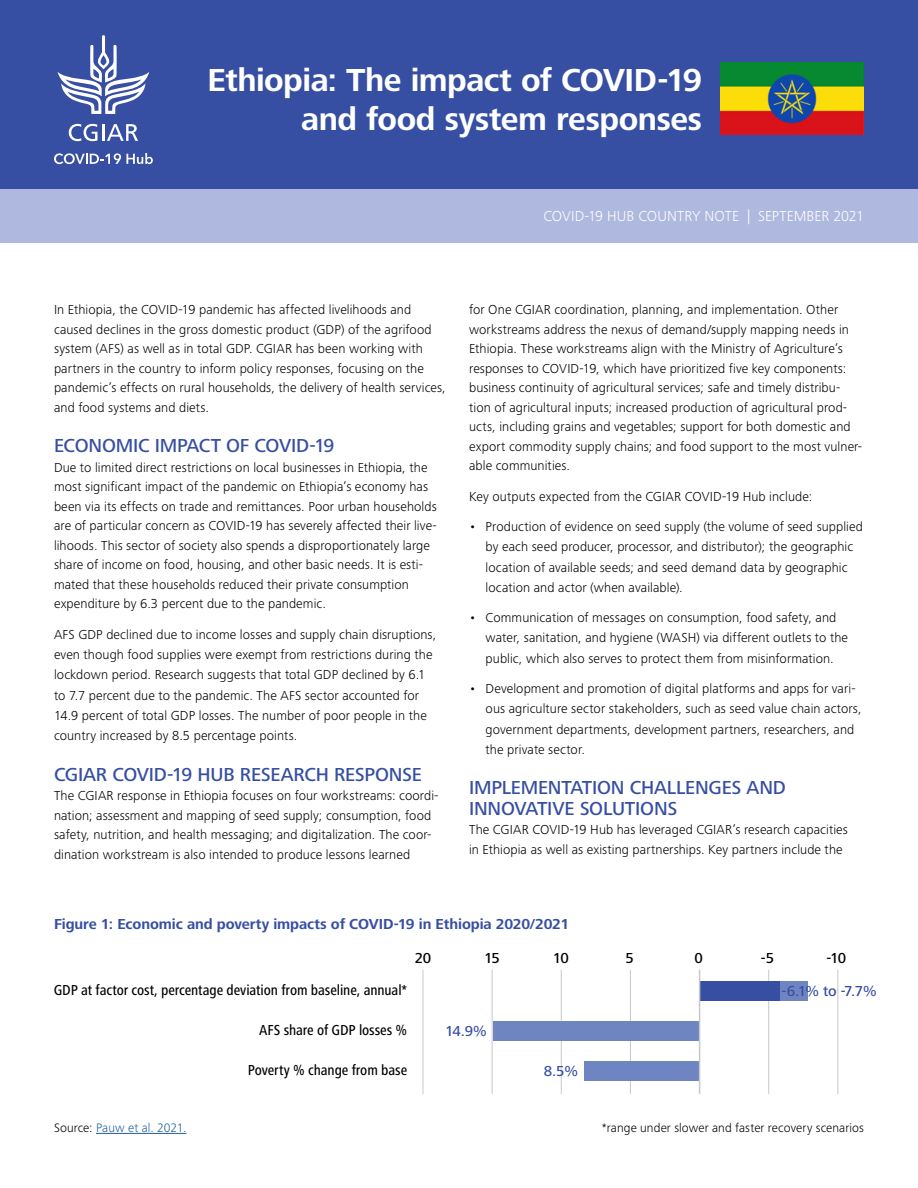
<style>
.page{position:relative;width:918px;height:1188px;background:#fff}
.page>*{position:absolute;margin:0;border:0;box-sizing:border-box;transform-origin:0 0}
.t1{font:700 33px/39px "Frutiger Next Pro";letter-spacing:-.015em;color:#fff;text-align:right}
.t2{font:500 19.5px/20.2px "Frutiger Next Pro";letter-spacing:-.01em;color:#374fa2}
.t3{font:500 condensed 15px "Frutiger Next Pro";letter-spacing:-.005em;color:#000}
.t4{font:700 15px "Frutiger Next Pro";letter-spacing:-.005em;color:#374fa2}
.t5{font:300 15px "Frutiger Next Pro";letter-spacing:.005em;color:#fff}
.t6{font:500 15px "Frutiger Next Pro";color:#374fa2}
.t7{font:500 15px "Frutiger Next Pro";letter-spacing:-.05em;color:#000}
.t8{font:300 13.5px/19.5px "Frutiger Next Pro";letter-spacing:.01em;color:#000}
.t9{font:300 12.75px "Frutiger Next Pro";letter-spacing:.01em;color:#000}
.t10{font:300 12.75px "Frutiger Next Pro";letter-spacing:.005em;color:#215e9e}
.s1{color:#000}
</style>
<div class="page">
<div style="left:0;top:189px;width:918px;height:54px;background:#afb8de"></div>
<div style="left:0;top:0;width:918px;height:189px;background:#374fa2"></div>
<svg style="left:58px;top:35px;width:91px;height:79px"></svg>
<svg style="left:69px;top:124px;width:69px;height:17px"></svg>
<svg style="left:54px;top:153px;width:99px;height:11px"></svg>
<img style="left:720px;top:62px;width:144px;height:72px">
<hr style="left:630px;top:970px;width:1px;height:124px;background:#c7c8ca">
<hr style="left:768px;top:970px;width:1px;height:124px;background:#c7c8ca">
<hr style="left:838px;top:970px;width:1px;height:124px;background:#c7c8ca">
<hr style="left:492px;top:970px;width:1px;height:124px;background:#c7c8ca">
<hr style="left:561px;top:970px;width:1px;height:124px;background:#c7c8ca">
<hr style="left:423px;top:970px;width:1px;height:124px;background:#c7c8ca">
<hr style="left:96px;top:1133px;width:90px;height:1px;background:#215e9e">
<div style="left:774px;top:981px;width:33px;height:20px;background:#6f85c2"></div>
<div style="left:700px;top:981px;width:80px;height:20px;background:#374fa2"></div>
<div style="left:494px;top:1021px;width:206px;height:20px;background:#6f85c2"></div>
<div style="left:585px;top:1061px;width:114px;height:20px;background:#6f85c2"></div>
<hr style="left:699px;top:970px;width:1px;height:124px;background:#c7c8ca">
<h1 class="t1" style="left:208px;top:60px;width:496px">Ethiopia: The impact of COVID-19 and food system responses</h1>
<p class="t5" style="left:543px;top:208px;width:322px">COVID-19 HUB COUNTRY NOTE | SEPTEMBER 2021</p>
<p class="t8" style="left:54px;top:300px;width:393px">In Ethiopia, the COVID-19 pandemic has affected livelihoods and caused declines in the gross domestic product (GDP) of the agrifood system (AFS) as well as in total GDP. CGIAR has been working with partners in the country to inform policy responses, focusing on the pandemic’s effects on rural households, the delivery of health services, and food systems and diets.</p>
<h2 class="t2" style="left:54px;top:436px;width:282px">ECONOMIC IMPACT OF COVID-19</h2>
<p class="t8" style="left:54px;top:458px;width:384px">Due to limited direct restrictions on local businesses in Ethiopia, the most significant impact of the pandemic on Ethiopia’s economy has been via its effects on trade and remittances. Poor urban households are of particular concern as COVID-19 has severely affected their live&shy;lihoods. This sector of society also spends a disproportionately large share of income on food, housing, and other basic needs. It is esti&shy;mated that these households reduced their private consumption expenditure by 6.3 percent due to the pandemic.</p>
<p class="t8" style="left:54px;top:624px;width:384px;line-height:20.2px">AFS GDP declined due to income losses and supply chain disruptions, even though food supplies were exempt from restrictions during the lockdown period. Research suggests that total GDP declined by 6.1 to 7.7 percent due to the pandemic. The AFS sector accounted for 14.9 percent of total GDP losses. The number of poor people in the country increased by 8.5 percentage points.</p>
<h2 class="t2" style="left:54px;top:764px;width:370px">CGIAR COVID-19 HUB RESEARCH RESPONSE</h2>
<p class="t8" style="left:54px;top:786px;width:386px">The CGIAR response in Ethiopia focuses on four workstreams: coordi&shy;nation; assessment and mapping of seed supply; consumption, food safety, nutrition, and health messaging; and digitalization. The coor&shy;dination workstream is also intended to produce lessons learned</p>
<p class="t8" style="left:469px;top:300px;width:395px">for One CGIAR coordination, planning, and implementation. Other workstreams address the nexus of demand/supply mapping needs in Ethiopia. These workstreams align with the Ministry of Agriculture’s responses to COVID-19, which have prioritized five key components: business continuity of agricultural services; safe and timely distribu&shy;tion of agricultural inputs; increased production of agricultural prod&shy;ucts, including grains and vegetables; support for both domestic and export commodity supply chains; and food support to the most vulner&shy;able communities.</p>
<p class="t8" style="left:469px;top:486px;width:345px">Key outputs expected from the CGIAR COVID-19 Hub include:</p>
<p class="t8" style="left:486px;top:516px;width:379px;line-height:20.2px;text-indent:-16px">• Production of evidence on seed supply (the volume of seed supplied by each seed producer, processor, and distributor); the geographic location of available seeds; and seed demand data by geographic location and actor (when available).</p>
<p class="t8" style="left:486px;top:608px;width:364px;line-height:20.2px;text-indent:-16px">• Communication of messages on consumption, food safety, and water, sanitation, and hygiene (WASH) via different outlets to the public, which also serves to protect them from misinformation.</p>
<p class="t8" style="left:486px;top:678px;width:378px;line-height:20.2px;text-indent:-16px">• Development and promotion of digital platforms and apps for vari&shy;ous agriculture sector stakeholders, such as seed value chain actors, government departments, development partners, researchers, and the private sector.</p>
<h2 class="t2" style="left:469px;top:778px;width:318px">IMPLEMENTATION CHALLENGES AND<br>INNOVATIVE SOLUTIONS</h2>
<p class="t8" style="left:469px;top:820px;width:380px">The CGIAR COVID-19 Hub has leveraged CGIAR’s research capacities in Ethiopia as well as existing partnerships. Key partners include the</p>
<p class="t4" style="left:54px;top:915px;width:517px">Figure 1: Economic and poverty impacts of COVID-19 in Ethiopia 2020/2021</p>
<p class="t3" style="left:54px;top:982px;width:355px">GDP at factor cost, percentage deviation from baseline, annual*</p>
<p class="t3" style="left:259px;top:1022px;width:150px">AFS share of GDP losses %</p>
<p class="t3" style="left:248px;top:1061px;width:161px">Poverty % change from base</p>
<p class="t7" style="left:415px;top:950px;width:18px">20</p>
<p class="t7" style="left:484px;top:950px;width:17px">15</p>
<p class="t7" style="left:553px;top:950px;width:18px">10</p>
<p class="t7" style="left:626px;top:950px;width:10px">5</p>
<p class="t7" style="left:694px;top:950px;width:10px">0</p>
<p class="t7" style="left:761px;top:950px;width:15px">-5</p>
<p class="t7" style="left:827px;top:950px;width:21px">-10</p>
<p class="t6" style="left:445px;top:1022px;width:44px">14.9%</p>
<p class="t6" style="left:544px;top:1062px;width:36px">8.5%</p>
<p class="t6" style="left:782px;top:983px;width:97px">-6.1% to -7.7%</p>
<p class="t10" style="left:54px;top:1121px;width:134px"><span class="s1">Source:</span> Pauw et al. 2021.</p>
<p class="t9" style="left:602px;top:1121px;width:264px">*range under slower and faster recovery scenarios</p>
</div>
